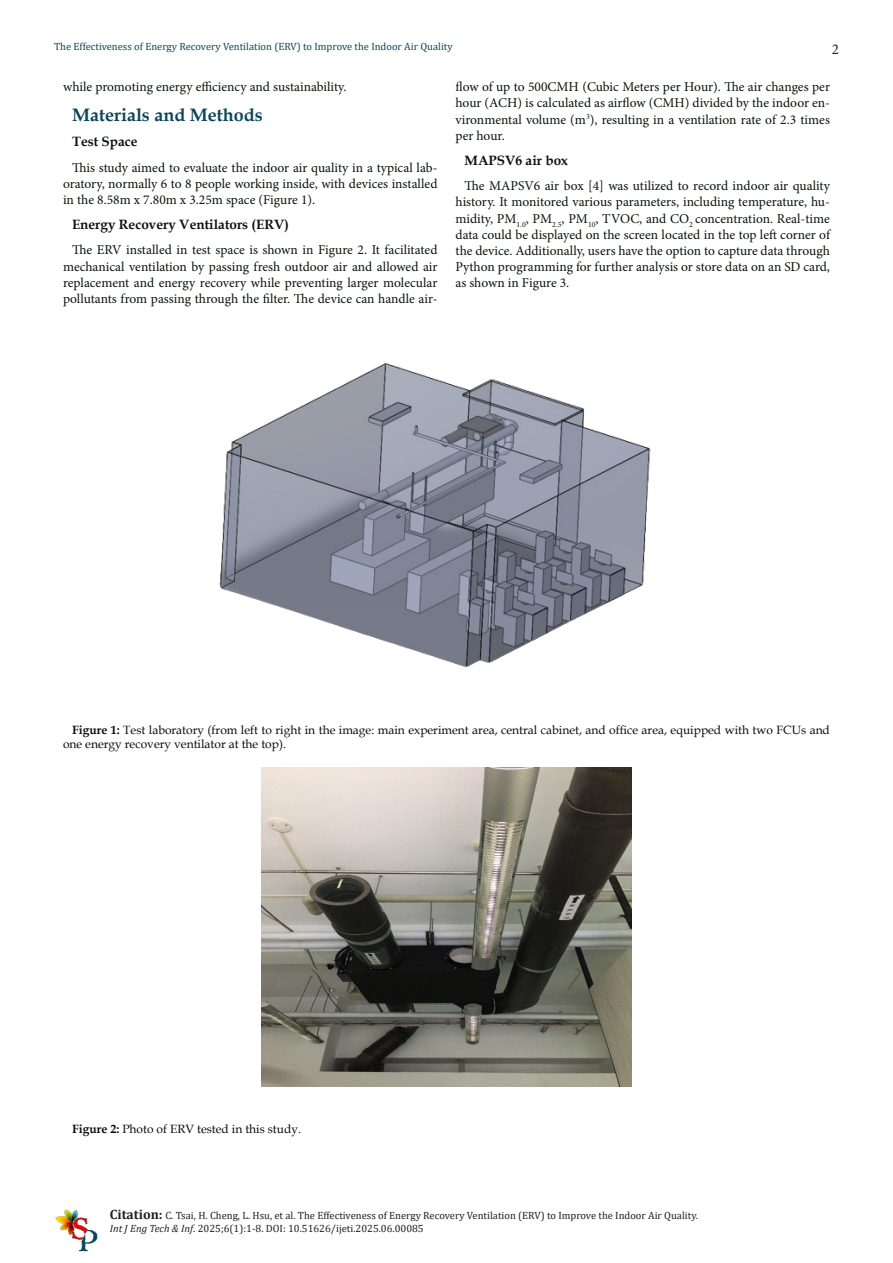
<style>
.page{position:relative;width:893px;height:1263px;background:#fff}
.page>*{position:absolute;margin:0;border:0;box-sizing:border-box;transform-origin:0 0}
.t1{font:700 18px "Book Antiqua";color:#0c465a}
.t2{font:15px "Minion Pro";color:#231f20}
.t3{font:13.5px/16.2px "Minion Pro";color:#0c130c;text-align:justify}
.t4{font:700 13.5px "Book Antiqua";color:#0c130c}
.t5{font:12px/14.4px "Book Antiqua";color:#0b0b0e}
.t6{font:10.5px/12.6px "Cambria";color:#231f20}
.t7{font:10.5px "Cambria";color:#11475a}
.s1{font-weight:700}
.s2{font-weight:700;font-size:13.5px}
.s3{font-style:italic}
</style>
<div class="page">
<img style="left:55px;top:1209px;width:43px;height:43px">
<img style="left:219px;top:363px;width:432px;height:305px">
<img style="left:262px;top:767px;width:369px;height:320px">
<p class="t7" style="left:54px;top:40px;width:400px">The Effectiveness of Energy Recovery Ventilation (ERV) to Improve the Indoor Air Quality</p>
<p class="t2" style="left:832px;top:39px;width:9px">2</p>
<p class="t3" style="left:63px;top:79px;width:285px">while promoting energy efficiency and sustainability.</p>
<p class="t1" style="left:72px;top:103px;width:192px">Materials and Methods</p>
<p class="t4" style="left:72px;top:133px;width:67px">Test Space</p>
<p class="t3" style="left:63px;top:159px;width:376px;text-indent:9px">This study aimed to evaluate the indoor air quality in a typical lab&shy;oratory, normally 6 to 8 people working inside, with devices installed in the 8.58m x 7.80m x 3.25m space (Figure 1).</p>
<p class="t4" style="left:72px;top:215px;width:219px">Energy Recovery Ventilators (ERV)</p>
<p class="t3" style="left:63px;top:242px;width:376px;text-indent:9px">The ERV installed in test space is shown in Figure 2. It facilitated mechanical ventilation by passing fresh outdoor air and allowed air replacement and energy recovery while preventing larger molecular pollutants from passing through the filter. The device can handle air-</p>
<p class="t3" style="left:455px;top:79px;width:376px">flow of up to 500CMH (Cubic Meters per Hour). The air changes per hour (ACH) is calculated as airflow (CMH) divided by the indoor en&shy;vironmental volume (m<sup>3</sup>), resulting in a ventilation rate of 2.3 times per hour.</p>
<p class="t4" style="left:464px;top:151px;width:105px">MAPSV6 air box</p>
<p class="t3" style="left:455px;top:178px;width:376px;text-indent:9px">The MAPSV6 air box [4] was utilized to record indoor air quality history. It monitored various parameters, including temperature, hu&shy;midity, PM<sub>1.0</sub>, PM<sub>2.5</sub>, PM<sub>10</sub>, TVOC, and CO<sub>2</sub> concentration. Real-time data could be displayed on the screen located in the top left corner of the device. Additionally, users have the option to capture data through Python programming for further analysis or store data on an SD card, as shown in Figure 3.</p>
<p class="t5" style="left:63px;top:722px;width:768px;text-indent:9px"><span class="s1">Figure 1:</span> Test laboratory (from left to right in the image: main experiment area, central cabinet, and office area, equipped with two FCUs and one energy recovery ventilator at the top).</p>
<p class="t5" style="left:72px;top:1121px;width:231px"><span class="s1">Figure 2:</span> Photo of ERV tested in this study.</p>
<p class="t6" style="left:110px;top:1209px;width:590px"><span class="s2">Citation:</span> C. Tsai, H. Cheng, L. Hsu, et al. The Effectiveness of Energy Recovery Ventilation (ERV) to Improve the Indoor Air Quality.<br><span class="s3">Int J Eng Tech &amp; Inf</span>. 2025;6(1):1-8. DOI: 10.51626/ijeti.2025.06.00085</p>
</div>
